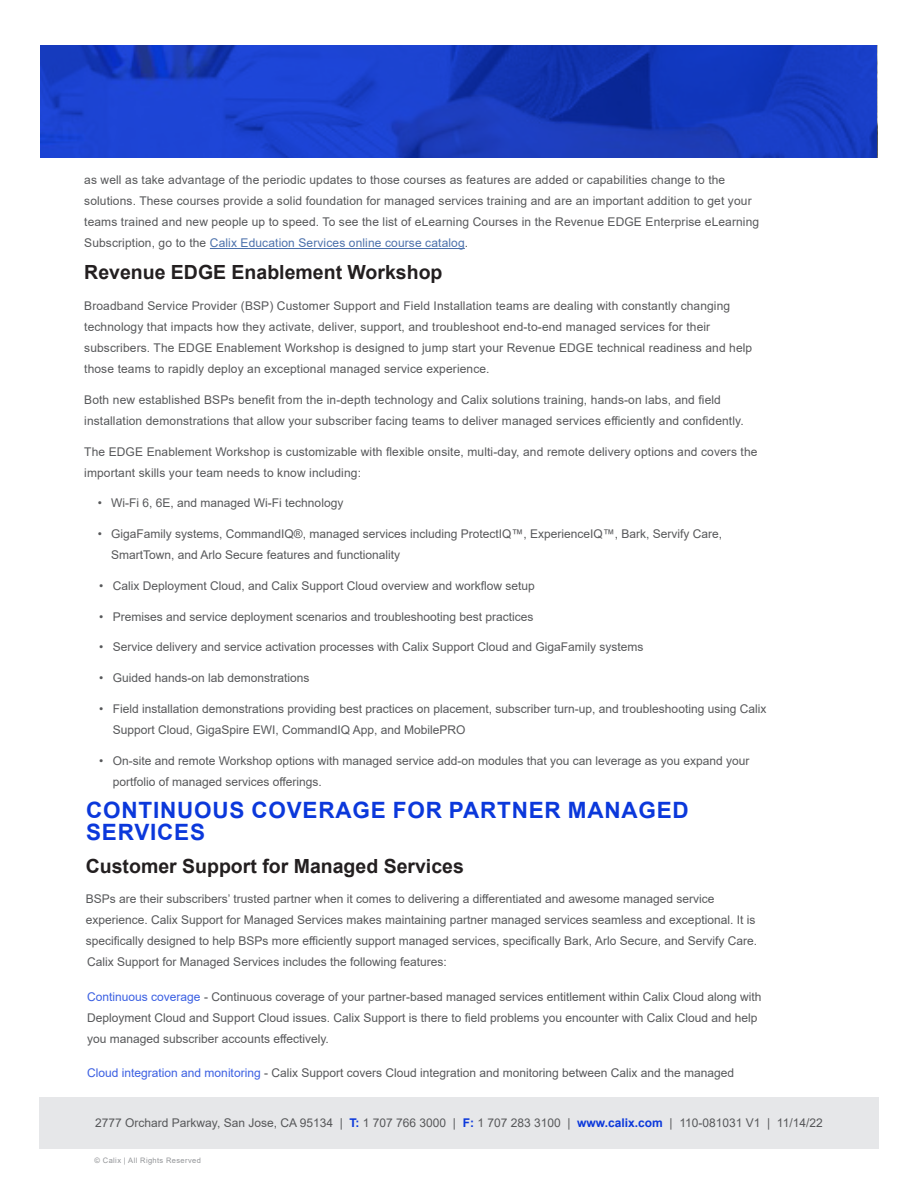
<style>
.page{position:relative;width:918px;height:1188px;background:#fff}
.page>*{position:absolute;margin:0;border:0;box-sizing:border-box;transform-origin:0 0}
.Body_Copy{font:700 22.5px/22.5px "Arial";letter-spacing:.035em;color:#0b38db}
.Body_Copy-2{font:700 19.5px "Arial";color:#231f20}
.Description{font:12px/21px "Arial";color:#57585a}
.Body_Copy-3{font:12px/21px "Arial";letter-spacing:.01em;color:#57585a}
.t1{font:7.5px "Arial";letter-spacing:.05em;color:#939598}
.s1{color:#4d72ac}
.s2{color:#3b60e2}
.s3{color:#3c60e2}
.s4{font-weight:700;color:#0b38db}
</style>
<div class="page">
<div style="left:39px;top:1097px;width:840px;height:52px;background:#e6e7e9"></div>
<svg style="left:40px;top:45px;width:838px;height:113px;background:#173cc2"></svg>
<hr style="left:210px;top:248px;width:255px;height:1px;background:#4d72ac">
<p class="Body_Copy-3" style="left:84px;top:169px;width:676px">as well as take advantage of the periodic updates to those courses as features are added or capabilities change to the solutions. These courses provide a solid foundation for managed services training and are an important addition to get your teams trained and new people up to speed. To see the list of eLearning Courses in the Revenue EDGE Enterprise eLearning Subscription, go to the <span class="s1">Calix Education Services online course catalog</span>.</p>
<p class="Body_Copy-2" style="left:84px;top:259px;width:360px">Revenue EDGE Enablement Workshop</p>
<p class="Body_Copy-3" style="left:84px;top:295px;width:670px">Broadband Service Provider (BSP) Customer Support and Field Installation teams are dealing with constantly changing technology that impacts how they activate, deliver, support, and troubleshoot end-to-end managed services for their subscribers. The EDGE Enablement Workshop is designed to jump start your Revenue EDGE technical readiness and help those teams to rapidly deploy an exceptional managed service experience.</p>
<p class="Body_Copy-3" style="left:84px;top:389px;width:661px">Both new established BSPs benefit from the in-depth technology and Calix solutions training, hands-on labs, and field installation demonstrations that allow your subscriber facing teams to deliver managed services efficiently and confidently.</p>
<p class="Body_Copy-3" style="left:84px;top:441px;width:675px">The EDGE Enablement Workshop is customizable with flexible onsite, multi-day, and remote delivery options and covers the important skills your team needs to know including:</p>
<p class="Description" style="left:98px;top:493px;width:247px">• Wi-Fi 6, 6E, and managed Wi-Fi technology</p>
<p class="Description" style="left:111px;top:523px;width:613px;text-indent:-14px">• GigaFamily systems, CommandIQ®, managed services including ProtectIQ™, ExperienceIQ™, Bark, Servify Care,<br>SmartTown, and Arlo Secure features and functionality</p>
<p class="Description" style="left:99px;top:575px;width:437px">• Calix Deployment Cloud, and Calix Support Cloud overview and workflow setup</p>
<p class="Description" style="left:99px;top:606px;width:436px">• Premises and service deployment scenarios and troubleshooting best practices</p>
<p class="Description" style="left:99px;top:637px;width:546px">• Service delivery and service activation processes with Calix Support Cloud and GigaFamily systems</p>
<p class="Description" style="left:99px;top:667px;width:212px">• Guided hands-on lab demonstrations</p>
<p class="Description" style="left:113px;top:698px;width:655px;text-indent:-14px">• Field installation demonstrations providing best practices on placement, subscriber turn-up, and troubleshooting using Calix<br>Support Cloud, GigaSpire EWI, CommandIQ App, and MobilePRO</p>
<p class="Description" style="left:113px;top:750px;width:638px;text-indent:-14px">• On-site and remote Workshop options with managed service add-on modules that you can leverage as you expand your portfolio of managed services offerings.</p>
<p class="Body_Copy" style="left:86px;top:799px;width:604px">CONTINUOUS COVERAGE FOR PARTNER MANAGED<br>SERVICES</p>
<p class="Body_Copy-2" style="left:86px;top:852px;width:380px">Customer Support for Managed Services</p>
<p class="Description" style="left:86px;top:889px;width:673px">BSPs are their subscribers’ trusted partner when it comes to delivering a differentiated and awesome managed service experience. Calix Support for Managed Services makes maintaining partner managed services seamless and exceptional. It is specifically designed to help BSPs more efficiently support managed services, specifically Bark, Arlo Secure, and Servify Care.<br>Calix Support for Managed Services includes the following features:</p>
<p class="Description" style="left:87px;top:986px;width:676px"><span class="s2">Continuous coverage</span> - Continuous coverage of your partner-based managed services entitlement within Calix Cloud along with<br>Deployment Cloud and Support Cloud issues. Calix Support is there to field problems you encounter with Calix Cloud and help you managed subscriber accounts effectively.</p>
<p class="Description" style="left:87px;top:1063px;width:648px"><span class="s3">Cloud integration and monitoring</span> - Calix Support covers Cloud integration and monitoring between Calix and the managed</p>
<p class="Description" style="left:95px;top:1112px;width:729px">2777 Orchard Parkway, San Jose, CA 95134 | <span class="s4">T:</span> 1 707 766 3000 | <span class="s4">F:</span> 1 707 283 3100 | <span class="s4">www.calix.com</span> | 110-081031 V1 | 11/14/22</p>
<p class="t1" style="left:95px;top:1155px;width:108px">© Calix | All Rights Reserved</p>
</div>
